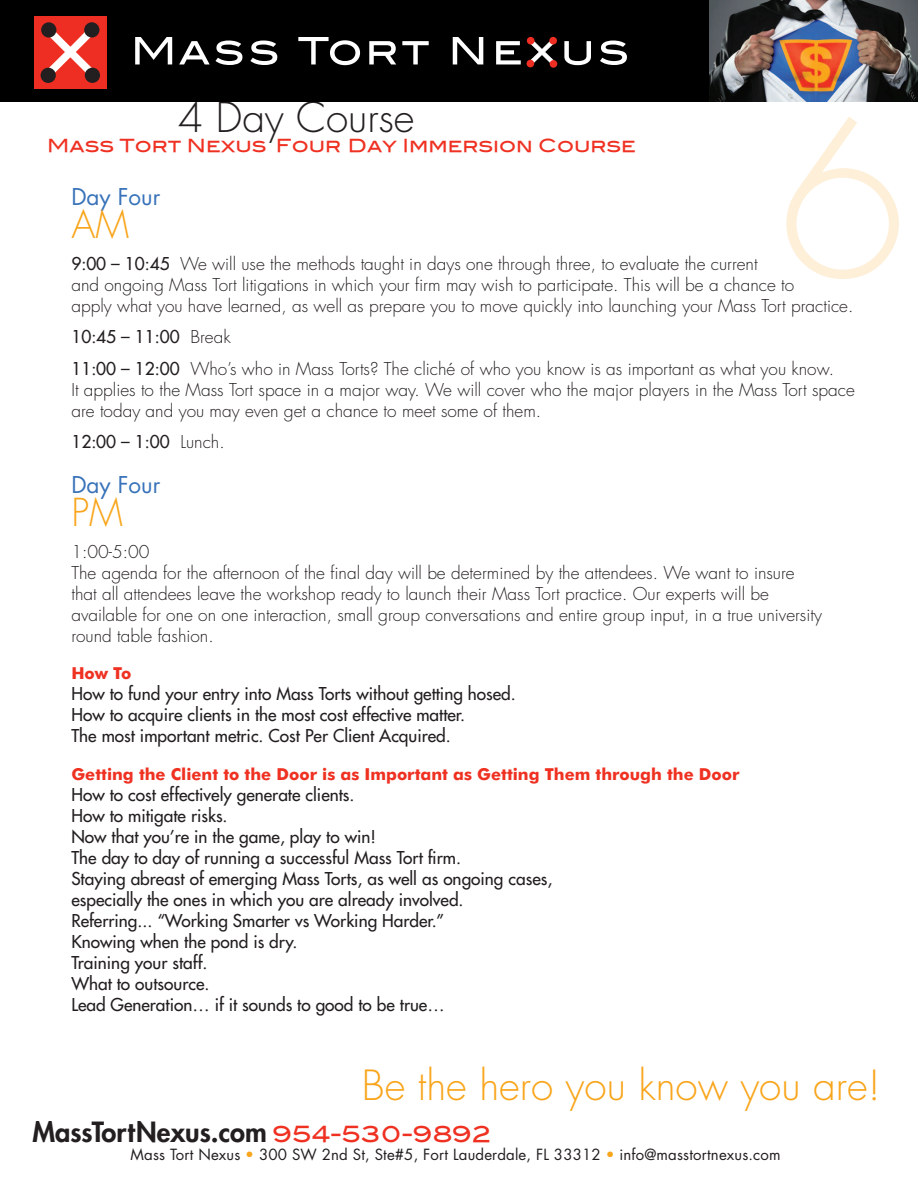
<style>
.page{position:relative;width:918px;height:1188px;background:#fff}
.page>*{position:absolute;margin:0;border:0;box-sizing:border-box;transform-origin:0 0}
.Sems_Text{font:300 210px "Futura";color:#feefd8}
.t1{font:300 40.5px "Futura";color:#f9a51b}
.t2{font:300 40.5px "Futura";color:#231f20}
.Sems_Text-2{font:300 37.5px "Futura";color:#f9a51b}
.t3{font:800 27.15px "Futura";color:#231f20}
.DayDesignation1{font:22.5px "Futura";color:#3772b9}
.t4{font:22.2px "Blair Md ITCTT Medium";color:#ef3122}
.t5{font:18px "Blair Md ITCTT Medium";color:#ef3122}
.Sems_Text-3{font:300 17.25px/21px "Futura";color:#231f20}
.Sems_Text-4{font:17.25px "Futura";color:#231f20}
.Sem_Subs{font:700 16.5px "Futura BT";color:#ef3122}
.t6{font:15px "Futura";letter-spacing:.01em;color:#231f20}
.s1{font-weight:400}
.s2{font-weight:300}
.s3{color:#f9a51b}
</style>
<div class="page">
<div style="left:0;top:0;width:710px;height:101px;background:#000"></div>
<div style="left:34px;top:17px;width:72px;height:72px;background:#ee2e22"></div>
<svg style="left:44px;top:32px;width:52px;height:41px"></svg>
<div style="left:84px;top:22px;width:15px;height:16px;background:#231f20;border-radius:50%"></div>
<div style="left:41px;top:22px;width:15px;height:16px;background:#231f20;border-radius:50%"></div>
<div style="left:85px;top:68px;width:15px;height:15px;background:#231f20;border-radius:50%"></div>
<div style="left:41px;top:68px;width:15px;height:15px;background:#231f20;border-radius:50%"></div>
<svg style="left:135px;top:37px;width:37px;height:27px"></svg>
<svg style="left:179px;top:41px;width:31px;height:23px"></svg>
<svg style="left:216px;top:41px;width:26px;height:24px"></svg>
<svg style="left:250px;top:41px;width:27px;height:24px"></svg>
<svg style="left:298px;top:37px;width:62px;height:28px"></svg>
<svg style="left:369px;top:41px;width:27px;height:23px"></svg>
<svg style="left:402px;top:41px;width:27px;height:23px"></svg>
<svg style="left:453px;top:37px;width:30px;height:27px"></svg>
<svg style="left:496px;top:41px;width:25px;height:23px"></svg>
<svg style="left:564px;top:41px;width:27px;height:24px"></svg>
<svg style="left:600px;top:41px;width:27px;height:24px"></svg>
<svg style="left:528px;top:42px;width:28px;height:21px"></svg>
<div style="left:549px;top:37px;width:8px;height:8px;background:#ee2e22;border-radius:50%"></div>
<div style="left:527px;top:37px;width:8px;height:8px;background:#ee2e22;border-radius:50%"></div>
<div style="left:550px;top:60px;width:7px;height:8px;background:#ee2e22;border-radius:50%"></div>
<div style="left:527px;top:60px;width:7px;height:7px;background:#ee2e22;border-radius:50%"></div>
<img style="left:710px;top:0;width:208px;height:101px">
<p class="t2" style="left:178px;top:91px;width:238px">4 Day Course</p>
<p class="Sems_Text" style="left:778px;top:66px;width:132px">6</p>
<p class="t5" style="left:47px;top:131px;width:590px">Mass Tort Nexus Four Day Immersion Course</p>
<p class="DayDesignation1" style="left:71px;top:182px;width:90px">Day Four</p>
<p class="Sems_Text-2" style="left:71px;top:201px;width:59px">AM</p>
<p class="Sems_Text-3" style="left:71px;top:253px;width:784px"><span class="s1">9:00 – 10:45</span> We will use the methods taught in days one through three, to evaluate the current<br>and ongoing Mass Tort litigations in which your firm may wish to participate. This will be a chance to<br>apply what you have learned, as well as prepare you to move quickly into launching your Mass Tort practice.</p>
<p class="Sems_Text-4" style="left:71px;top:326px;width:161px">10:45 – 11:00 <span class="s2">Break</span></p>
<p class="Sems_Text-3" style="left:71px;top:358px;width:785px"><span class="s1">11:00 – 12:00</span> Who’s who in Mass Torts? The cliché of who you know is as important as what you know.<br>It applies to the Mass Tort space in a major way. We will cover who the major players in the Mass Tort space are today and you may even get a chance to meet some of them.</p>
<p class="Sems_Text-4" style="left:71px;top:431px;width:155px">12:00 – 1:00 <span class="s2">Lunch.</span></p>
<p class="DayDesignation1" style="left:71px;top:470px;width:90px">Day Four</p>
<p class="Sems_Text-2" style="left:71px;top:489px;width:53px">PM</p>
<p class="Sems_Text-3" style="left:71px;top:541px;width:80px">1:00-5:00</p>
<p class="Sems_Text-3" style="left:71px;top:562px;width:725px">The agenda for the afternoon of the final day will be determined by the attendees. We want to insure</p>
<p class="Sems_Text-3" style="left:71px;top:583px;width:752px">that all attendees leave the workshop ready to launch their Mass Tort practice. Our experts will be available for one on one interaction, small group conversations and entire group input, in a true university round table fashion.</p>
<p class="Sem_Subs" style="left:71px;top:663px;width:61px">How To</p>
<p class="Sems_Text-4" style="left:71px;top:683px;width:446px">How to fund your entry into Mass Torts without getting hosed.</p>
<p class="Sems_Text-4" style="left:71px;top:704px;width:395px">How to acquire clients in the most cost effective matter.</p>
<p class="Sems_Text-4" style="left:71px;top:725px;width:381px">The most important metric. Cost Per Client Acquired.</p>
<p class="Sem_Subs" style="left:71px;top:764px;width:670px">Getting the Client to the Door is as Important as Getting Them through the Door</p>
<p class="Sems_Text-4" style="left:71px;top:783px;width:285px">How to cost effectively generate clients.</p>
<p class="Sems_Text-4" style="left:71px;top:804px;width:158px">How to mitigate risks.</p>
<p class="Sems_Text-4" style="left:71px;top:825px;width:306px">Now that you’re in the game, play to win!</p>
<p class="Sems_Text-4" style="left:71px;top:846px;width:391px">The day to day of running a successful Mass Tort firm.</p>
<p class="Sems_Text-4" style="left:71px;top:867px;width:482px">Staying abreast of emerging Mass Torts, as well as ongoing cases,</p>
<p class="Sems_Text-4" style="left:71px;top:888px;width:394px">especially the ones in which you are already involved.</p>
<p class="Sems_Text-4" style="left:71px;top:909px;width:375px">Referring... “Working Smarter vs Working Harder.”</p>
<p class="Sems_Text-4" style="left:71px;top:930px;width:228px">Knowing when the pond is dry.</p>
<p class="Sems_Text-4" style="left:71px;top:951px;width:138px">Training your staff.</p>
<p class="Sems_Text-4" style="left:71px;top:972px;width:140px">What to outsource.</p>
<p class="Sems_Text-4" style="left:71px;top:993px;width:375px">Lead Generation… if it sounds to good to be true…</p>
<p class="t1" style="left:362px;top:1059px;width:520px">Be the hero you know you are!</p>
<p class="t3" style="left:32px;top:1114px;width:236px">MassTortNexus.com</p>
<p class="t4" style="left:273px;top:1116px;width:220px">954-530-9892</p>
<p class="t6" style="left:131px;top:1145px;width:652px">Mass Tort Nexus <span class="s3">•</span> 300 SW 2nd St, Ste#5, Fort Lauderdale, FL 33312 <span class="s3">•</span> info@masstortnexus.com</p>
</div>
